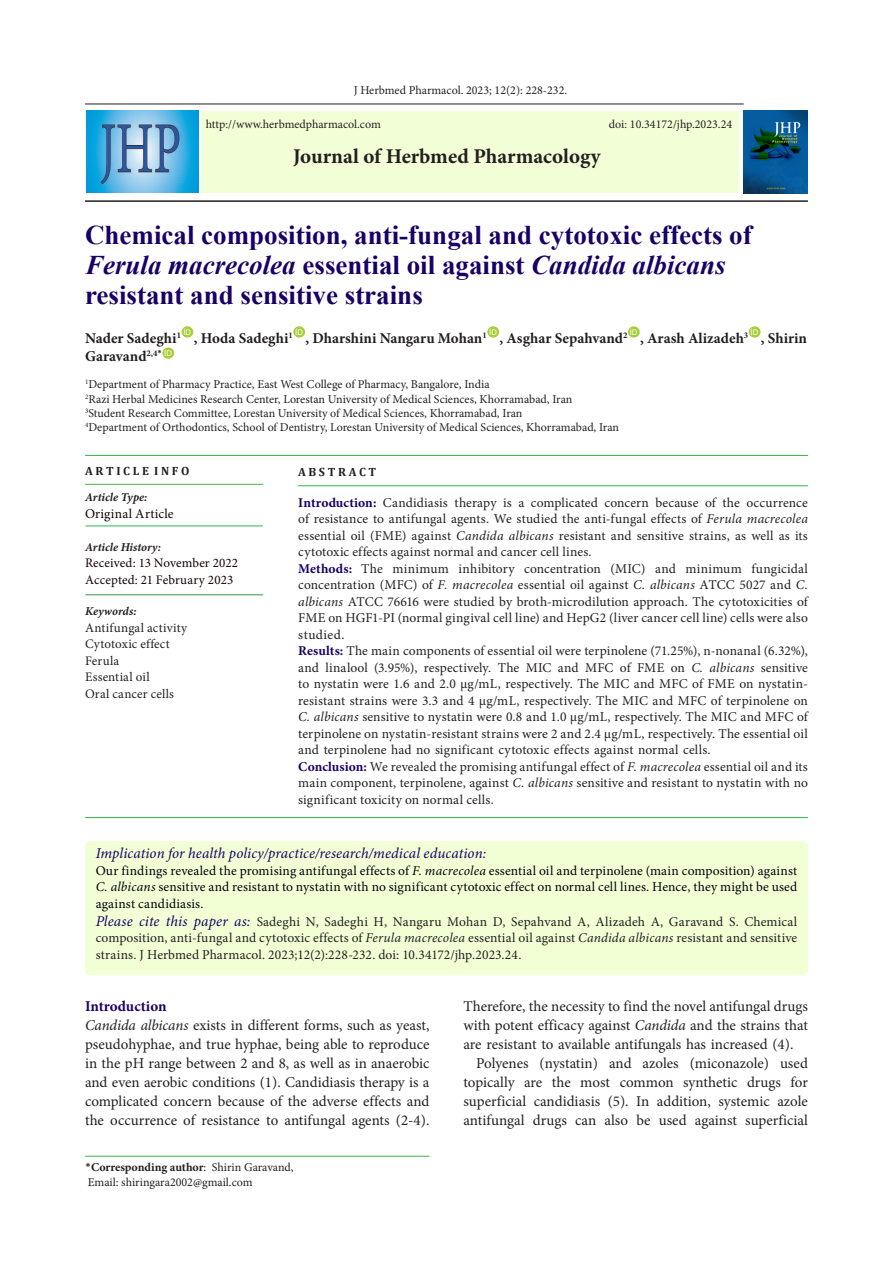
<style>
.page{position:relative;width:893px;height:1263px;background:#fff}
.page>*{position:absolute;margin:0;border:0;box-sizing:border-box;transform-origin:0 0}
.t1{font:700 27px/30px "Times New Roman";color:#190066}
.t2{font:700 21px "Minion Pro";color:#231f20}
.t3{font:15px/18.9px "Minion Pro";color:#231f20;text-align:justify}
.t4{font:700 15px "Minion Pro";color:#231f20}
.abstract{font:italic 15px "Minion Pro";letter-spacing:.005em;color:#190066}
.t5{font:700 15px "Minion Pro";letter-spacing:-.005em;color:#190066}
.abstract-2{font:13.5px/16.5px "Minion Pro";letter-spacing:.01em;color:#231f20;text-align:justify}
.abstract-3{font:13.5px/16.5px "Minion Pro";letter-spacing:.015em;color:#00000b;text-align:justify}
.t6{font:13.5px "Minion Pro";letter-spacing:.025em;color:#170000}
.t7{font:13.05px "Minion Pro";letter-spacing:.015em;color:#231f20}
.t8{font:13.05px "Minion Pro";letter-spacing:.005em;color:#170000}
.t9{font:12px "Minion Pro";color:#231f20}
.t10{font:700 12px "Minion Pro";color:#231f20}
.t11{font:italic 700 12px "Minion Pro";color:#231f20}
.t12{font:700 12px "Cambria";color:#231f20}
.t13{font:7.8px "Arial";color:#fff}
.s1{font-style:italic}
.s2{font-weight:700;color:#190066}
.s3{font-style:italic;font-size:15px;color:#190066}
.s4{font-family:"Calibri";font-weight:400}
.s5{font-weight:400}
</style>
<div class="page">
<hr style="left:85px;top:104px;width:659px;height:1px;background:#231f20">
<hr style="left:85px;top:200px;width:723px;height:2px;background:#231f20">
<div style="left:201px;top:111px;width:538px;height:81px;background:#f2ffd6"></div>
<svg style="left:181px;top:326px;width:12px;height:12px"></svg>
<div style="left:293px;top:326px;width:12px;height:12px;background:#a6ce39;border-radius:50%"></div>
<div style="left:487px;top:326px;width:12px;height:12px;background:#a6ce39;border-radius:50%"></div>
<div style="left:628px;top:326px;width:12px;height:12px;background:#a6ce39;border-radius:50%"></div>
<div style="left:749px;top:326px;width:11px;height:12px;background:#a6ce39;border-radius:50%"></div>
<div style="left:162px;top:347px;width:12px;height:12px;background:#a6ce39;border-radius:50%"></div>
<hr style="left:85px;top:1156px;width:344px;height:1px;background:#3ab54a">
<div style="left:85px;top:841px;width:723px;height:134px;background:#f2ffd5;border-radius:5px"></div>
<hr style="left:298px;top:485px;width:510px;height:1px;background:#35b44a">
<hr style="left:85px;top:455px;width:723px;height:1px;background:#30ad4a">
<hr style="left:85px;top:817px;width:723px;height:1px;background:#35b44a">
<hr style="left:85px;top:484px;width:178px;height:1px;background:#42b649">
<hr style="left:85px;top:594px;width:178px;height:1px;background:#2c9c47">
<hr style="left:85px;top:525px;width:178px;height:1px;background:#35b44a">
<img style="left:744px;top:111px;width:64px;height:83px">
<img style="left:85px;top:111px;width:114px;height:81px">
<p class="t9" style="left:354px;top:82px;width:215px">J Herbmed Pharmacol. 2023; 12(2): 228-232.</p>
<p class="t9" style="left:206px;top:116px;width:177px">http://www.herbmedpharmacol.com</p>
<p class="t9" style="left:609px;top:116px;width:125px">doi: 10.34172/jhp.2023.24</p>
<p class="t2" style="left:293px;top:142px;width:309px">Journal of Herbmed Pharmacology</p>
<p class="t1" style="left:85px;top:219px;width:668px">Chemical composition, anti-fungal and cytotoxic effects of<br><span class="s1">Ferula macrecolea</span> essential oil against <span class="s1">Candida albicans </span>resistant and sensitive strains</p>
<p class="t4" style="left:85px;top:328px;width:97px">Nader Sadeghi<sup>1</sup></p>
<p class="t13" style="left:183px;top:327px;width:9px">ID</p>
<p class="t13" style="left:295px;top:327px;width:9px">ID</p>
<p class="t13" style="left:489px;top:327px;width:9px">ID</p>
<p class="t13" style="left:630px;top:327px;width:9px">ID</p>
<p class="t13" style="left:751px;top:327px;width:9px">ID</p>
<p class="t4" style="left:194px;top:328px;width:101px">, Hoda Sadeghi<sup>1</sup></p>
<p class="t4" style="left:305px;top:328px;width:183px">, Dharshini Nangaru Mohan<sup>1</sup></p>
<p class="t4" style="left:499px;top:328px;width:129px">, Asghar Sepahvand<sup>2</sup></p>
<p class="t4" style="left:640px;top:328px;width:110px">, Arash Alizadeh<sup>3</sup></p>
<p class="t4" style="left:761px;top:328px;width:48px">, Shirin</p>
<p class="t4" style="left:85px;top:346px;width:78px">Garavand<sup>2,4</sup><sup>*</sup></p>
<p class="t13" style="left:164px;top:348px;width:9px">ID</p>
<p class="t9" style="left:85px;top:376px;width:406px"><sup>1</sup>Department of Pharmacy Practice, East West College of Pharmacy, Bangalore, India</p>
<p class="t9" style="left:85px;top:391px;width:489px"><sup>2</sup>Razi Herbal Medicines Research Center, Lorestan University of Medical Sciences, Khorramabad, Iran</p>
<p class="t9" style="left:85px;top:405px;width:439px"><sup>3</sup>Student Research Committee, Lorestan University of Medical Sciences, Khorramabad, Iran</p>
<p class="t9" style="left:85px;top:420px;width:536px"><sup>4</sup>Department of Orthodontics, School of Dentistry, Lorestan University of Medical Sciences, Khorramabad, Iran</p>
<p class="t12" style="left:85px;top:463px;width:106px">A R T I C L E I N F O</p>
<p class="t11" style="left:85px;top:489px;width:64px">Article Type:</p>
<p class="t6" style="left:85px;top:504px;width:90px">Original Article</p>
<p class="t11" style="left:85px;top:538px;width:78px">Article History:</p>
<p class="t8" style="left:85px;top:554px;width:155px">Received: 13 November 2022</p>
<p class="t8" style="left:85px;top:571px;width:150px">Accepted: 21 February 2023</p>
<p class="t11" style="left:85px;top:603px;width:53px">Keywords:</p>
<p class="t7" style="left:85px;top:619px;width:104px">Antifungal activity</p>
<p class="t7" style="left:85px;top:635px;width:86px">Cytotoxic effect</p>
<p class="t7" style="left:85px;top:652px;width:36px">Ferula</p>
<p class="t7" style="left:85px;top:668px;width:66px">Essential oil</p>
<p class="t7" style="left:85px;top:685px;width:91px">Oral cancer cells</p>
<p class="t12" style="left:298px;top:463px;width:80px">A B S T R A C T</p>
<p class="abstract-2" style="left:298px;top:494px;width:511px"><span class="s2">Introduction:</span> Candidiasis therapy is a complicated concern because of the occurrence of resistance to antifungal agents. We studied the anti-fungal effects of <span class="s1">Ferula macrecolea </span>essential oil (FME) against <span class="s1">Candida albicans</span> resistant and sensitive strains, as well as its cytotoxic effects against normal and cancer cell lines.</p>
<p class="abstract-2" style="left:298px;top:560px;width:511px"><span class="s2">Methods:</span> The minimum inhibitory concentration (MIC) and minimum fungicidal concentration (MFC) of <span class="s1">F. macrecolea</span> essential oil against <span class="s1">C. albicans</span> ATCC 5027 and <span class="s1">C. albicans</span> ATCC 76616 were studied by broth-microdilution approach. The cytotoxicities of FME on HGF1-PI (normal gingival cell line) and HepG2 (liver cancer cell line) cells were also studied.</p>
<p class="abstract-2" style="left:298px;top:643px;width:511px"><span class="s2">Results:</span> The main components of essential oil were terpinolene (71.25%), n-nonanal (6.32%), and linalool (3.95%), respectively. The MIC and MFC of FME on <span class="s1">C. albicans</span> sensitive to nystatin were 1.6 and 2.0 μg/mL, respectively. The MIC and MFC of FME on nystatin&shy;resistant strains were 3.3 and 4 μg/mL, respectively. The MIC and MFC of terpinolene on <span class="s1">C. albicans</span> sensitive to nystatin were 0.8 and 1.0 μg/mL, respectively. The MIC and MFC of terpinolene on nystatin-resistant strains were 2 and 2.4 μg/mL, respectively. The essential oil and terpinolene had no significant cytotoxic effects against normal cells.</p>
<p class="abstract-2" style="left:298px;top:758px;width:511px"><span class="s2">Conclusion:</span> We revealed the promising antifungal effect of <span class="s1">F. macrecolea</span> essential oil and its main component, terpinolene, against <span class="s1">C. albicans</span> sensitive and resistant to nystatin with no significant toxicity on normal cells.</p>
<p class="abstract" style="left:96px;top:843px;width:392px">Implication for health policy/practice/research/medical education:</p>
<p class="abstract-3" style="left:96px;top:862px;width:703px">Our findings revealed the promising antifungal effects of <span class="s1">F. macrecolea</span> essential oil and terpinolene (main composition) against <span class="s1">C. albicans</span> sensitive and resistant to nystatin with no significant cytotoxic effect on normal cell lines. Hence, they might be used against candidiasis.</p>
<p class="abstract-2" style="left:96px;top:913px;width:703px"><span class="s3">Please cite this paper as:</span> Sadeghi N, Sadeghi H, Nangaru Mohan D, Sepahvand A, Alizadeh A, Garavand S. Chemical composition, anti-fungal and cytotoxic effects of <span class="s1">Ferula macrecolea</span> essential oil against <span class="s1">Candida albicans</span> resistant and sensitive strains. J Herbmed Pharmacol. 2023;12(2):228-232. doi: 10.34172/jhp.2023.24.</p>
<p class="t5" style="left:85px;top:996px;width:83px">Introduction</p>
<p class="t3" style="left:85px;top:1016px;width:346px"><span class="s1">Candida albicans</span> exists in different forms, such as yeast, pseudohyphae, and true hyphae, being able to reproduce in the pH range between 2 and 8, as well as in anaerobic and even aerobic conditions (1). Candidiasis therapy is a complicated concern because of the adverse effects and the occurrence of resistance to antifungal agents (2-4).</p>
<p class="t10" style="left:85px;top:1159px;width:210px"><span class="s4">*</span>Corresponding author<span class="s5">: Shirin Garavand,</span></p>
<p class="t9" style="left:88px;top:1174px;width:166px">Email: shiringara2002@gmail.com</p>
<p class="t3" style="left:463px;top:997px;width:346px">Therefore, the necessity to find the novel antifungal drugs with potent efficacy against <span class="s1">Candida</span> and the strains that are resistant to available antifungals has increased (4).</p>
<p class="t3" style="left:463px;top:1054px;width:346px;text-indent:13px">Polyenes (nystatin) and azoles (miconazole) used topically are the most common synthetic drugs for superficial candidiasis (5). In addition, systemic azole antifungal drugs can also be used against superficial</p>
</div>
